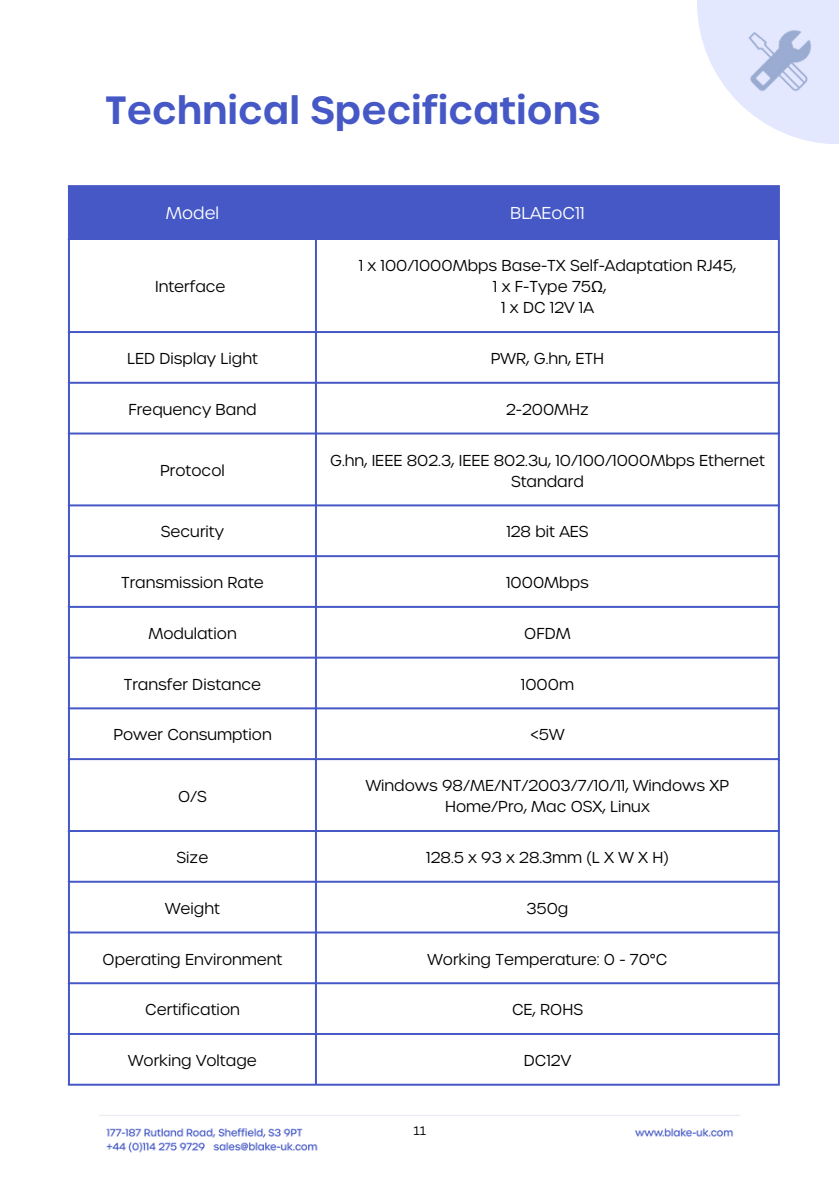
<style>
.page{position:relative;width:839px;height:1191px;background:#fff}
.page>*{position:absolute;margin:0;border:0;box-sizing:border-box;transform-origin:0 0}
.t1{font:600 38px "Urbane";color:#4558c5}
.t2{font:300 16.6px "Urbane";color:#fff}
.t3{font:300 15.2px/21.2px "Urbane";color:#000;text-align:center}
.t4{font:12px "Canva Sans";color:#000}
.s1{font-family:"Noto Sans";font-weight:400}
</style>
<div class="page">
<img style="left:67px;top:185px;width:713px;height:968px">
<div style="left:70px;top:187px;width:707px;height:51px;background:#4558c5"></div>
<hr style="left:68px;top:187px;width:2px;height:897px;background:#4558c5">
<hr style="left:315px;top:187px;width:2px;height:897px;background:#4558c5">
<hr style="left:777px;top:187px;width:2px;height:897px;background:#4558c5">
<hr style="left:68px;top:185px;width:711px;height:2px;background:#4558c5">
<hr style="left:68px;top:238px;width:711px;height:2px;background:#4558c5">
<hr style="left:68px;top:331px;width:711px;height:2px;background:#4558c5">
<hr style="left:68px;top:382px;width:711px;height:2px;background:#4558c5">
<hr style="left:68px;top:433px;width:711px;height:2px;background:#4558c5">
<hr style="left:68px;top:504px;width:711px;height:2px;background:#4558c5">
<hr style="left:68px;top:555px;width:711px;height:2px;background:#4558c5">
<hr style="left:68px;top:606px;width:711px;height:2px;background:#4558c5">
<hr style="left:68px;top:657px;width:711px;height:2px;background:#4558c5">
<hr style="left:68px;top:707px;width:711px;height:2px;background:#4558c5">
<hr style="left:68px;top:758px;width:711px;height:2px;background:#4558c5">
<hr style="left:68px;top:830px;width:711px;height:2px;background:#4558c5">
<hr style="left:68px;top:881px;width:711px;height:2px;background:#4558c5">
<hr style="left:68px;top:932px;width:711px;height:1px;background:#4558c5">
<hr style="left:68px;top:982px;width:711px;height:2px;background:#4558c5">
<hr style="left:68px;top:1033px;width:711px;height:2px;background:#4558c5">
<hr style="left:68px;top:1084px;width:711px;height:2px;background:#4558c5">
<svg style="left:697px;top:0;width:141px;height:144px;fill:#e4e8ff"></svg>
<img style="left:737px;top:21px;width:84px;height:78px">
<p class="t1" style="left:105px;top:86px;width:496px">Technical Specifications</p>
<p class="t2" style="left:166px;top:202px;width:55px">Model</p>
<p class="t2" style="left:510px;top:202px;width:76px">BLAEoC11</p>
<p class="t3" style="left:155px;top:275px;width:72px">Interface</p>
<p class="t3" style="left:359px;top:254px;width:379px">1 x 100/1000Mbps Base-TX Self-Adaptation RJ45,</p>
<p class="t3" style="left:493px;top:275px;width:115px">1 x F-Type 75<span class="s1">Ω</span>,</p>
<p class="t3" style="left:501px;top:296px;width:94px">1 x DC 12V 1A</p>
<p class="t3" style="left:127px;top:347px;width:132px">LED Display Light</p>
<p class="t3" style="left:491px;top:347px;width:115px">PWR, G.hn, ETH</p>
<p class="t3" style="left:128px;top:398px;width:130px">Frequency Band</p>
<p class="t3" style="left:506px;top:398px;width:84px">2-200MHz</p>
<p class="t3" style="left:160px;top:459px;width:66px">Protocol</p>
<p class="t3" style="left:330px;top:449px;width:436px">G.hn, IEEE 802.3, IEEE 802.3u, 10/100/1000Mbps Ethernet<br>Standard</p>
<p class="t3" style="left:161px;top:521px;width:65px">Security</p>
<p class="t3" style="left:506px;top:521px;width:84px">128 bit AES</p>
<p class="t3" style="left:121px;top:571px;width:144px">Transmission Rate</p>
<p class="t3" style="left:506px;top:571px;width:84px">1000Mbps</p>
<p class="t3" style="left:148px;top:622px;width:90px">Modulation</p>
<p class="t3" style="left:524px;top:622px;width:48px">OFDM</p>
<p class="t3" style="left:124px;top:673px;width:139px">Transfer Distance</p>
<p class="t3" style="left:521px;top:673px;width:55px">1000m</p>
<p class="t3" style="left:113px;top:723px;width:160px">Power Consumption</p>
<p class="t3" style="left:530px;top:723px;width:35px">&lt;5W</p>
<p class="t3" style="left:178px;top:785px;width:30px">O/S</p>
<p class="t3" style="left:366px;top:774px;width:365px">Windows 98/ME/NT/2003/7/10/11, Windows XP<br>Home/Pro, Mac OSX, Linux</p>
<p class="t3" style="left:177px;top:846px;width:33px">Size</p>
<p class="t3" style="left:426px;top:846px;width:244px">128.5 x 93 x 28.3mm (L X W X H)</p>
<p class="t3" style="left:165px;top:897px;width:56px">Weight</p>
<p class="t3" style="left:526px;top:897px;width:44px">350g</p>
<p class="t3" style="left:103px;top:948px;width:181px">Operating Environment</p>
<p class="t3" style="left:427px;top:948px;width:241px">Working Temperature: 0 - 70°C</p>
<p class="t3" style="left:145px;top:998px;width:96px">Certification</p>
<p class="t3" style="left:512px;top:998px;width:72px">CE, ROHS</p>
<p class="t3" style="left:128px;top:1049px;width:130px">Working Voltage</p>
<p class="t3" style="left:524px;top:1049px;width:49px">DC12V</p>
<p class="t4" style="left:413px;top:1123px;width:14px">11</p>
</div>
